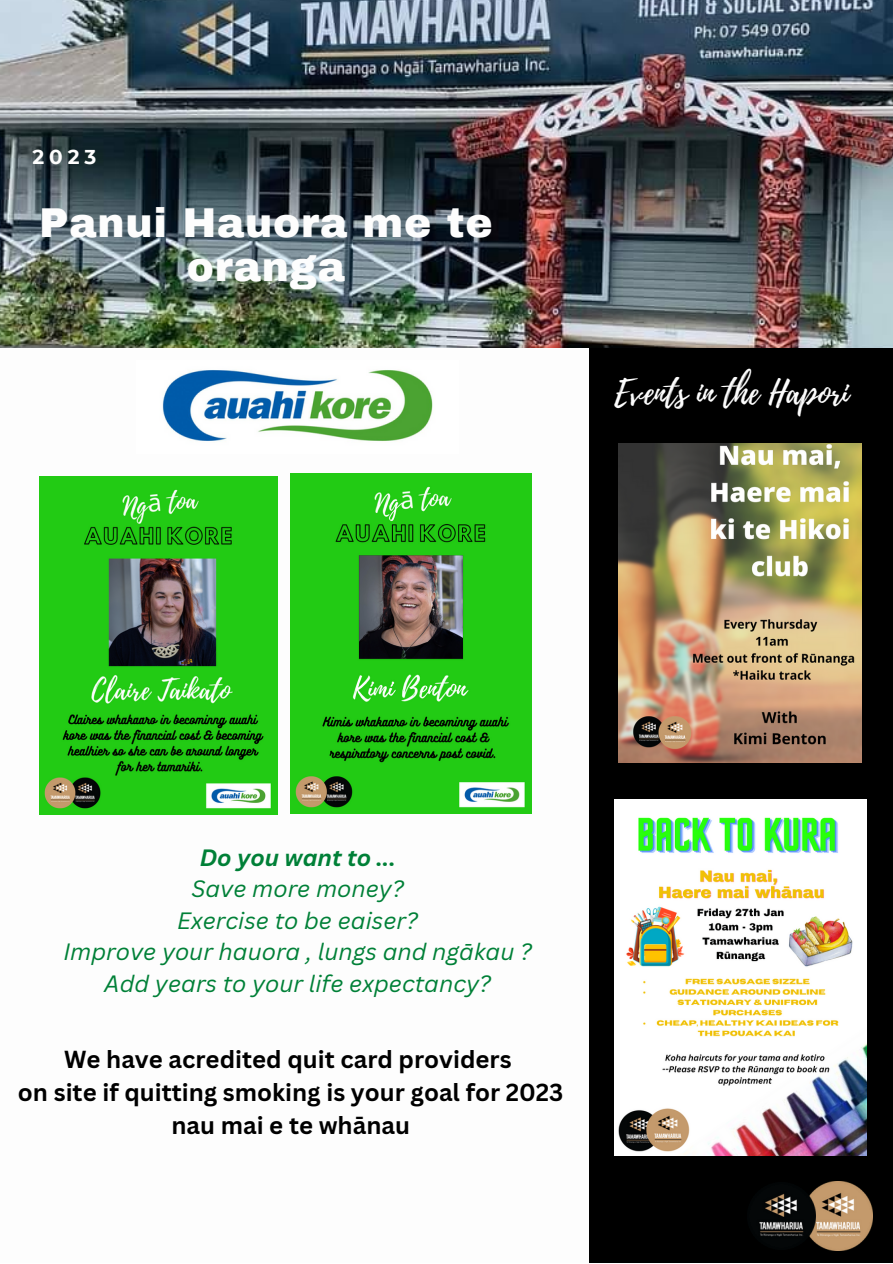
<style>
.page{position:relative;width:893px;height:1264px;background:#fff}
.page>*{position:absolute;margin:0;border:0;box-sizing:border-box;transform-origin:0 0}
.t1{font:900 40.8px/43.8px "Archivo";letter-spacing:.02em;color:#fdfdfd;text-align:center}
.t2{font:33.6px "Playlist Script";color:#fdfdfd}
.t3{font:700 24px/33.2px "Canva Sans";color:#000;text-align:center}
.t4{font:italic 22.95px/31.5px "Canva Sans";color:#008037;text-align:center}
.t5{font:italic 700 22.95px "Canva Sans";color:#008037}
.t6{font:700 19.95px "Montserrat";color:#fdfdfd}
</style>
<div class="page">
<div style="left:589px;top:298px;width:303px;height:964px;background:#000"></div>
<img style="left:0;top:0;width:892px;height:348px">
<img style="left:815px;top:1181px;width:57px;height:68px">
<img style="left:759px;top:1189px;width:56px;height:54px">
<img style="left:618px;top:443px;width:243px;height:319px">
<img style="left:162px;top:370px;width:271px;height:71px">
<img style="left:291px;top:473px;width:240px;height:340px">
<img style="left:39px;top:477px;width:239px;height:337px">
<img style="left:614px;top:799px;width:252px;height:355px">
<p class="t6" style="left:32px;top:145px;width:66px">2023</p>
<h1 class="t1" style="left:39px;top:202px;width:455px">Panui Hauora me te oranga</h1>
<h2 class="t2" style="left:614px;top:369px;width:236px">Events in the Hapori</h2>
<p class="t5" style="left:200px;top:841px;width:197px">Do you want to ...</p>
<p class="t4" style="left:63px;top:872px;width:470px">Save more money?<br>Exercise to be eaiser?<br>Improve your hauora , lungs and ngākau ?<br>Add years to your life expectancy?</p>
<p class="t3" style="left:18px;top:1042px;width:547px">We have acredited quit card providers<br>on site if quitting smoking is your goal for 2023 nau mai e te whānau</p>
</div>
